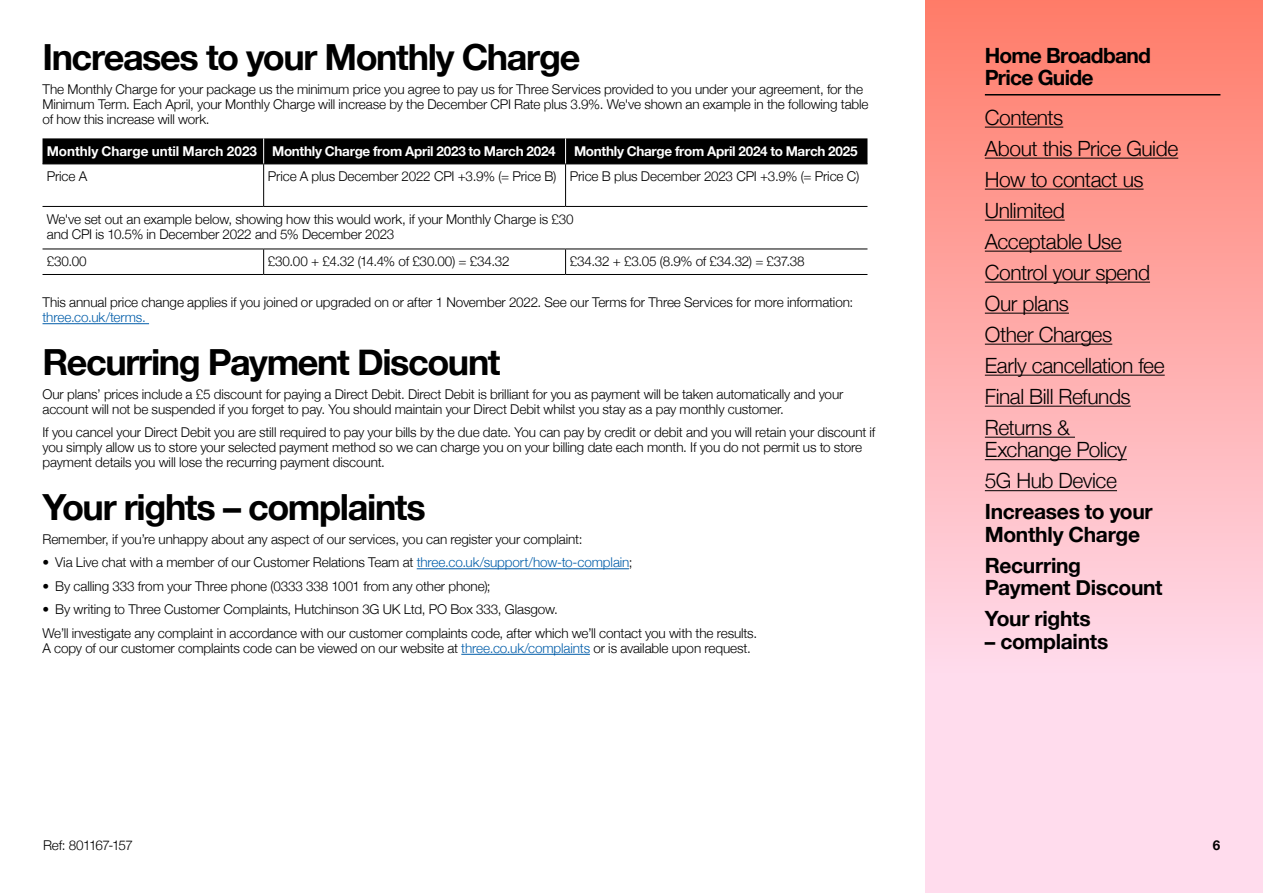
<style>
.page{position:relative;width:1263px;height:893px;background:#fff}
.page>*{position:absolute;margin:0;border:0;box-sizing:border-box;transform-origin:0 0}
.t1{font:700 36px "Helvetica Neue";letter-spacing:-.04em;color:#000}
.t2{font:300 21px/31px "Helvetica Neue";letter-spacing:-.02em;color:#000}
.t3{font:700 21px/22.5px "Helvetica Neue";letter-spacing:-.015em;color:#000}
.t4{font:700 21px/22.5px "Helvetica Neue";letter-spacing:-.035em;color:#000}
.t5{font:300 13.5px/15px "Helvetica Neue";letter-spacing:-.01em;color:#000}
.t6{font:700 13.5px "Helvetica Neue";letter-spacing:-.02em;color:#fff}
.t7{font:300 13.5px "Helvetica Neue";letter-spacing:-.01em;color:#005da9}
.t8{font:300 13.5px "Helvetica Neue";letter-spacing:-.04em;color:#000}
.t9{font:700 13.5px "Helvetica Neue";color:#000}
.s1{color:#005da9}
</style>
<div class="page">
<svg style="left:926px;top:0;width:337px;height:893px;background:#feb7ba"></svg>
<hr style="left:985px;top:94px;width:235px;height:1px;background:#000">
<hr style="left:985px;top:127px;width:78px;height:1px;background:#000">
<hr style="left:985px;top:158px;width:193px;height:1px;background:#000">
<hr style="left:985px;top:189px;width:158px;height:1px;background:#000">
<hr style="left:985px;top:220px;width:80px;height:1px;background:#000">
<hr style="left:985px;top:251px;width:137px;height:1px;background:#000">
<hr style="left:985px;top:282px;width:165px;height:1px;background:#000">
<hr style="left:985px;top:313px;width:84px;height:1px;background:#000">
<hr style="left:985px;top:344px;width:127px;height:1px;background:#000">
<hr style="left:985px;top:375px;width:180px;height:1px;background:#000">
<hr style="left:985px;top:406px;width:146px;height:1px;background:#000">
<hr style="left:985px;top:437px;width:90px;height:1px;background:#000">
<hr style="left:985px;top:459px;width:142px;height:1px;background:#000">
<hr style="left:985px;top:490px;width:132px;height:1px;background:#000">
<hr style="left:43px;top:323px;width:106px;height:1px;background:#005da9">
<hr style="left:417px;top:568px;width:212px;height:1px;background:#005da9">
<hr style="left:461px;top:654px;width:129px;height:1px;background:#005da9">
<hr style="left:43px;top:164px;width:221px;height:1px;background:#000">
<hr style="left:264px;top:164px;width:302px;height:1px;background:#000">
<hr style="left:566px;top:164px;width:301px;height:1px;background:#000">
<hr style="left:43px;top:206px;width:221px;height:1px;background:#000">
<hr style="left:264px;top:206px;width:302px;height:1px;background:#000">
<hr style="left:566px;top:206px;width:301px;height:1px;background:#000">
<hr style="left:43px;top:249px;width:221px;height:1px;background:#000">
<hr style="left:264px;top:249px;width:302px;height:1px;background:#000">
<hr style="left:566px;top:249px;width:301px;height:1px;background:#000">
<hr style="left:43px;top:274px;width:221px;height:1px;background:#000">
<hr style="left:264px;top:274px;width:302px;height:1px;background:#000">
<hr style="left:566px;top:274px;width:301px;height:1px;background:#000">
<hr style="left:263px;top:164px;width:1px;height:42px;background:#000">
<svg style="left:263px;top:249px;width:1px;height:25px"></svg>
<div style="left:43px;top:138px;width:824px;height:26px;background:#000"></div>
<hr style="left:565px;top:164px;width:1px;height:42px;background:#000">
<svg style="left:565px;top:249px;width:1px;height:25px"></svg>
<h1 class="t1" style="left:43px;top:29px;width:539px">Increases to your Monthly Charge</h1>
<p class="t5" style="left:43px;top:81px;width:827px">The Monthly Charge for your package us the minimum price you agree to pay us for Three Services provided to you under your agreement, for the<br>Minimum Term. Each April, your Monthly Charge will increase by the December CPI Rate plus 3.9%. We've shown an example in the following table of how this increase will work.</p>
<p class="t6" style="left:47px;top:140px;width:510px">Monthly Charge until March 2023 Monthly Charge from April 2023 to March 2024</p>
<p class="t6" style="left:574px;top:140px;width:285px">Monthly Charge from April 2024 to March 2025</p>
<p class="t5" style="left:47px;top:168px;width:42px">Price A</p>
<p class="t5" style="left:268px;top:168px;width:593px">Price A plus December 2022 CPI +3.9% (= Price B) Price B plus December 2023 CPI +3.9% (= Price C)</p>
<p class="t5" style="left:47px;top:210px;width:528px">We've set out an example below, showing how this would work, if your Monthly Charge is £30 and CPI is 10.5% in December 2022 and 5% December 2023</p>
<p class="t5" style="left:47px;top:253px;width:42px">£30.00</p>
<p class="t5" style="left:268px;top:253px;width:243px">£30.00 + £4.32 (14.4% of £30.00) = £34.32</p>
<p class="t5" style="left:570px;top:253px;width:236px">£34.32 + £3.05 (8.9% of £34.32) = £37.38</p>
<p class="t5" style="left:43px;top:294px;width:812px">This annual price change applies if you joined or upgraded on or after 1 November 2022. See our Terms for Three Services for more information:</p>
<p class="t7" style="left:43px;top:307px;width:105px">three.co.uk/terms.</p>
<h1 class="t1" style="left:43px;top:334px;width:460px">Recurring Payment Discount</h1>
<p class="t5" style="left:43px;top:386px;width:802px">Our plans’ prices include a £5 discount for paying a Direct Debit. Direct Debit is brilliant for you as payment will be taken automatically and your account will not be suspended if you forget to pay. You should maintain your Direct Debit whilst you stay as a pay monthly customer.</p>
<p class="t5" style="left:43px;top:424px;width:834px">If you cancel your Direct Debit you are still required to pay your bills by the due date. You can pay by credit or debit and you will retain your discount if you simply allow us to store your selected payment method so we can charge you on your billing date each month. If you do not permit us to store payment details you will lose the recurring payment discount.</p>
<h1 class="t1" style="left:43px;top:479px;width:385px">Your rights – complaints</h1>
<p class="t5" style="left:43px;top:531px;width:541px">Remember, if you’re unhappy about any aspect of our services, you can register your complaint:</p>
<p class="t5" style="left:43px;top:554px;width:592px">• Via Live chat with a member of our Customer Relations Team at <span class="s1">three.co.uk/support/how-to-complain</span>;</p>
<p class="t5" style="left:43px;top:578px;width:450px">• By calling 333 from your Three phone (0333 338 1001 from any other phone);</p>
<p class="t5" style="left:43px;top:597px;width:716px;line-height:23.5px">• By writing to Three Customer Complaints, Hutchinson 3G UK Ltd, PO Box 333, Glasgow.<br>We’ll investigate any complaint in accordance with our customer complaints code, after which we’ll contact you with the results.</p>
<p class="t5" style="left:43px;top:640px;width:710px">A copy of our customer complaints code can be viewed on our website at <span class="s1">three.co.uk/complaints</span> or is available upon request.</p>
<p class="t8" style="left:43px;top:835px;width:92px">Ref: 801167-157</p>
<h2 class="t4" style="left:985px;top:45px;width:168px">Home Broadband<br>Price Guide</h2>
<h2 class="t2" style="left:985px;top:100px;width:195px">Contents<br>About this Price Guide<br>How to contact us<br>Unlimited<br>Acceptable Use<br>Control your spend<br>Our plans<br>Other Charges<br>Early cancellation fee<br>Final Bill Refunds<br>Returns &amp;</h2>
<h2 class="t2" style="left:985px;top:433px;width:143px">Exchange Policy<br>5G Hub Device</h2>
<h2 class="t3" style="left:985px;top:501px;width:169px">Increases to your<br>Monthly Charge</h2>
<h2 class="t3" style="left:985px;top:555px;width:179px">Recurring<br>Payment Discount</h2>
<h2 class="t3" style="left:985px;top:608px;width:107px">Your rights</h2>
<h2 class="t3" style="left:985px;top:631px;width:125px">– complaints</h2>
<p class="t9" style="left:1213px;top:835px;width:9px">6</p>
</div>
